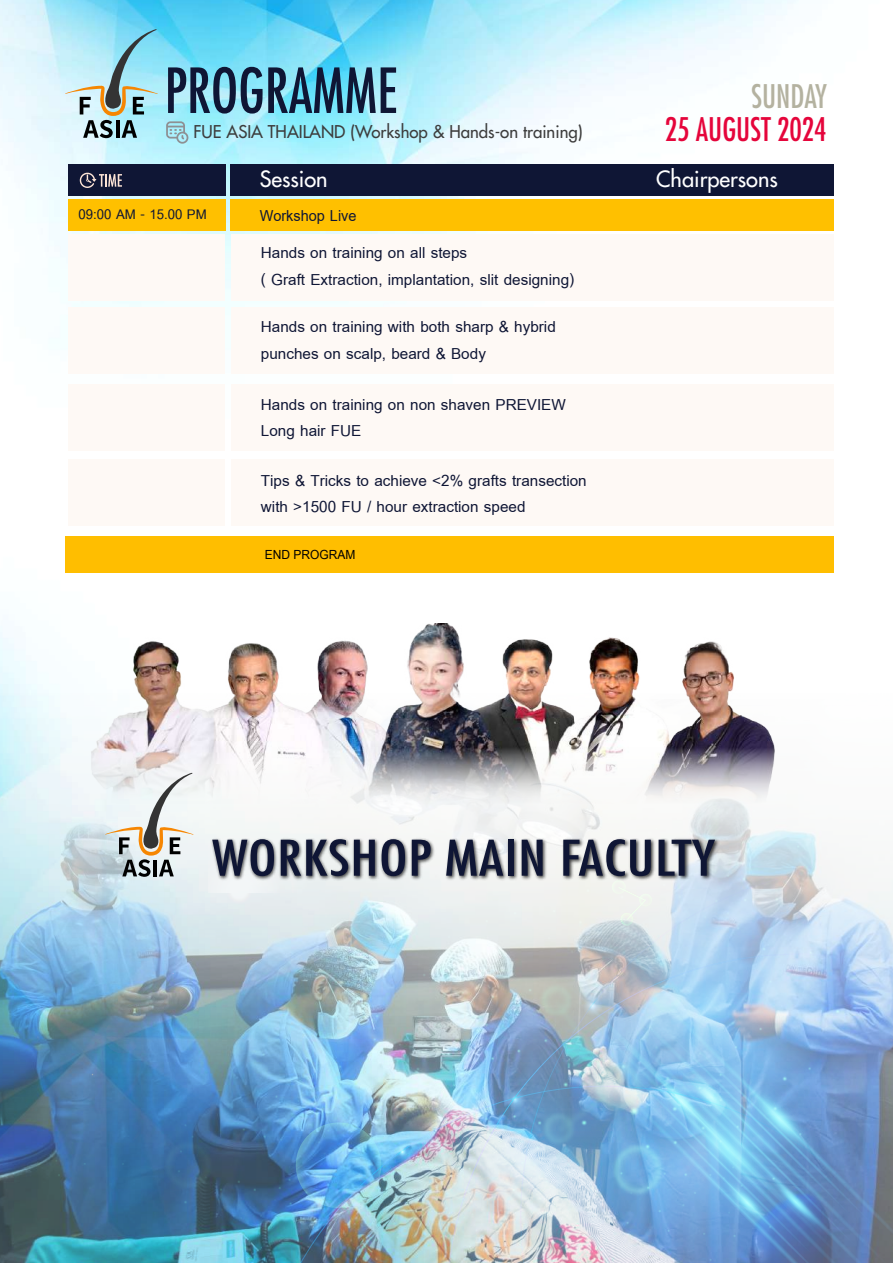
<style>
.page{position:relative;width:893px;height:1263px;background:#fff}
.page>*{position:absolute;margin:0;border:0;box-sizing:border-box;transform-origin:0 0}
.t1{font:condensed 60.45px "Futura Std";color:#0f1635;scale:.95 1}
.t2{font:condensed 47.85px "Futura Std";letter-spacing:.01em;color:#0f1635;scale:1.25 1}
.t3{font:condensed 31.65px "Futura Std";color:#e5053b;scale:.95 1}
.t4{font:condensed 31.65px "Futura Std";color:#b4b2a0;scale:.95 1}
.t5{font:700 23.25px/47.7px "Cordia UPC";color:#0f1635}
.t6{font:700 23.25px/37.3px "Cordia UPC";color:#0f1635;scale:.95 1}
.t7{font:500 21.9px "Futura Std";color:#fff}
.t8{font:700 20.4px "Cordia UPC";color:#0f1635}
.t9{font:500 17.1px "Futura Std";color:#3d3d3d}
.t10{font:12.6px "Arial Unicode MS";color:#000;scale:.95 1}
</style>
<div class="page">
<img style="left:0;top:0;width:834px;height:647px">
<div style="left:231px;top:234px;width:603px;height:66px;background:#fef9f5"></div>
<div style="left:68px;top:234px;width:157px;height:66px;background:#fef9f5"></div>
<div style="left:231px;top:308px;width:603px;height:66px;background:#fef9f5"></div>
<div style="left:68px;top:308px;width:157px;height:66px;background:#fef9f5"></div>
<div style="left:231px;top:384px;width:603px;height:66px;background:#fef9f5"></div>
<div style="left:68px;top:384px;width:157px;height:66px;background:#fef9f5"></div>
<div style="left:231px;top:459px;width:603px;height:66px;background:#fef9f5"></div>
<div style="left:68px;top:459px;width:157px;height:66px;background:#fef9f5"></div>
<div style="left:230px;top:164px;width:604px;height:31px;background:#0f1635"></div>
<div style="left:230px;top:199px;width:604px;height:31px;background:#ffc000"></div>
<div style="left:68px;top:199px;width:158px;height:31px;background:#ffc000"></div>
<div style="left:68px;top:164px;width:158px;height:31px;background:#0f1635"></div>
<svg style="left:80px;top:173px;width:42px;height:15px"></svg>
<div style="left:65px;top:536px;width:769px;height:37px;background:#ffbe00"></div>
<img style="left:0;top:1147px;width:186px;height:116px">
<svg style="left:166px;top:121px;width:23px;height:23px"></svg>
<svg style="left:65px;top:29px;width:93px;height:109px;background:#a1cbd2"></svg>
<img style="left:186px;top:1257px;width:109px;height:6px">
<img style="left:131px;top:1226px;width:104px;height:31px">
<img style="left:836px;top:897px;width:29px;height:59px">
<img style="left:235px;top:1244px;width:110px;height:14px">
<img style="left:166px;top:1226px;width:85px;height:18px">
<img style="left:124px;top:1147px;width:60px;height:79px">
<img style="left:114px;top:1147px;width:64px;height:72px">
<img style="left:139px;top:1147px;width:23px;height:57px">
<img style="left:114px;top:1150px;width:25px;height:68px">
<img style="left:4px;top:1160px;width:110px;height:70px">
<img style="left:2px;top:1147px;width:109px;height:68px">
<img style="left:184px;top:1147px;width:67px;height:89px">
<img style="left:251px;top:1147px;width:103px;height:101px">
<img style="left:806px;top:849px;width:47px;height:53px">
<img style="left:809px;top:833px;width:12px;height:16px">
<img style="left:806px;top:832px;width:3px;height:33px">
<img style="left:496px;top:942px;width:49px;height:24px">
<img style="left:533px;top:922px;width:24px;height:24px">
<img style="left:354px;top:989px;width:195px;height:274px">
<svg style="left:533px;top:839px;width:340px;height:340px;background:#bbcfe1"></svg>
<svg style="left:879px;top:1000px;width:14px;height:263px;background:#7c8895"></svg>
<img style="left:549px;top:965px;width:306px;height:298px">
<svg style="left:569px;top:998px;width:307px;height:265px;background:#a5bdd0"></svg>
<svg style="left:575px;top:1043px;width:307px;height:220px;background:#97b0c6"></svg>
<img style="left:587px;top:1000px;width:292px;height:263px">
<svg style="left:607px;top:1008px;width:252px;height:251px;background:#7dafdc"></svg>
<img style="left:0;top:647px;width:496px;height:500px">
<img style="left:3px;top:985px;width:178px;height:178px;border-radius:50%">
<svg style="left:143px;top:948px;width:55px;height:55px;background:#8daccc"></svg>
<svg style="left:105px;top:1018px;width:36px;height:36px"></svg>
<svg style="left:139px;top:1004px;width:9px;height:10px"></svg>
<img style="left:87px;top:591px;width:719px;height:331px">
<img style="left:209px;top:833px;width:513px;height:60px">
<svg style="left:105px;top:773px;width:89px;height:104px"></svg>
<h1 class="t1" style="left:165px;top:54px;width:246px">PROGRAMME</h1>
<p class="t9" style="left:194px;top:121px;width:391px">FUE ASIA THAILAND (Workshop &amp; Hands-on training)</p>
<h3 class="t3" style="left:665px;top:110px;width:172px">25 AUGUST 2024</h3>
<h3 class="t4" style="left:751px;top:77px;width:81px">SUNDAY</h3>
<p class="t7" style="left:260px;top:166px;width:69px">Session</p>
<p class="t8" style="left:79px;top:202px;width:130px">09:00 AM - 15.00 PM</p>
<p class="t6" style="left:260px;top:198px;width:220px">Workshop Live<br>Hands on training on all steps</p>
<p class="t5" style="left:261px;top:256px;width:315px">( Graft Extraction, implantation, slit designing)<br>Hands on training with both sharp &amp; hybrid</p>
<p class="t5" style="left:261px;top:328px;width:306px;line-height:51px">punches on scalp, beard &amp; Body<br>Hands on training on non shaven PREVIEW</p>
<p class="t5" style="left:261px;top:406px;width:327px;line-height:49.8px">Long hair FUE<br>Tips &amp; Tricks to achieve &lt;2% grafts transection</p>
<p class="t5" style="left:261px;top:483px;width:266px">with &gt;1500 FU / hour extraction speed</p>
<p class="t10" style="left:265px;top:546px;width:97px">END PROGRAM</p>
<p class="t7" style="left:656px;top:166px;width:123px">Chairpersons</p>
<h2 class="t2" style="left:212px;top:829px;width:404px">WORKSHOP MAIN FACULTY</h2>
</div>
